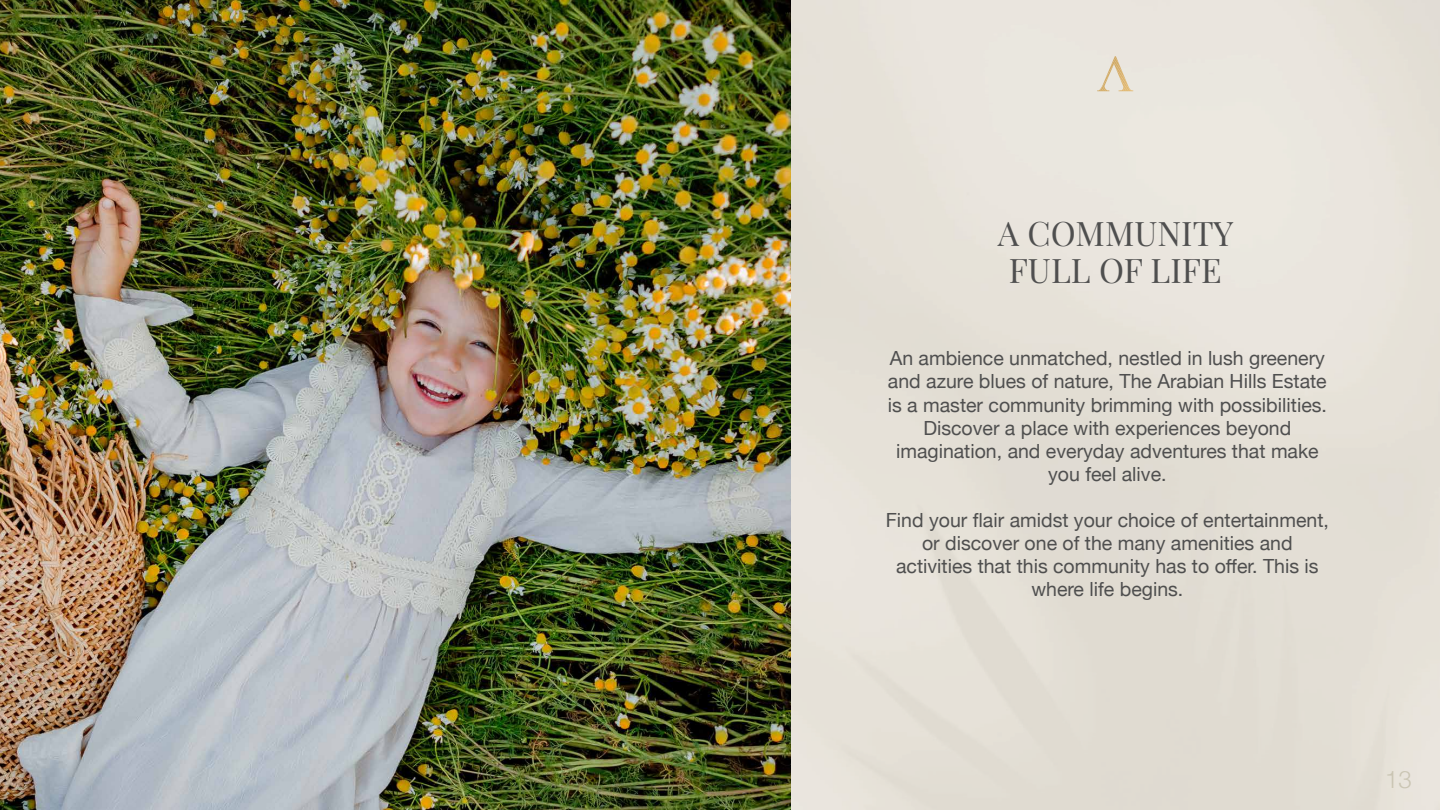
<style>
.page{position:relative;width:1440px;height:810px;background:#e6e1d8}
.page>*{position:absolute;margin:0;border:0;box-sizing:border-box;transform-origin:0 0}
.t1{font:33.75px/37.1px "Playfair Display";color:#4f4f4f;text-align:center}
.t2{font:300 24.15px "Helvetica Neue";color:#cac5b3}
.t3{font:19.5px/23.1px "Helvetica Neue";color:#4f4f4f;text-align:center}
</style>
<div class="page">
<img style="left:0;top:0;width:790px;height:810px">
<svg style="left:1097px;top:56px;width:37px;height:35px"></svg>
<h1 class="t1" style="left:998px;top:211px;width:237px">A COMMUNITY<br>FULL OF LIFE</h1>
<p class="t3" style="left:888px;top:348px;width:441px">An ambience unmatched, nestled in lush greenery and azure blues of nature, The Arabian Hills Estate is a master community brimming with possibilities.<br>Discover a place with experiences beyond imagination, and everyday adventures that make you feel alive.</p>
<p class="t3" style="left:886px;top:510px;width:445px">Find your flair amidst your choice of entertainment, or discover one of the many amenities and activities that this community has to offer. This is where life begins.</p>
<p class="t2" style="left:1385px;top:760px;width:28px">13</p>
</div>
